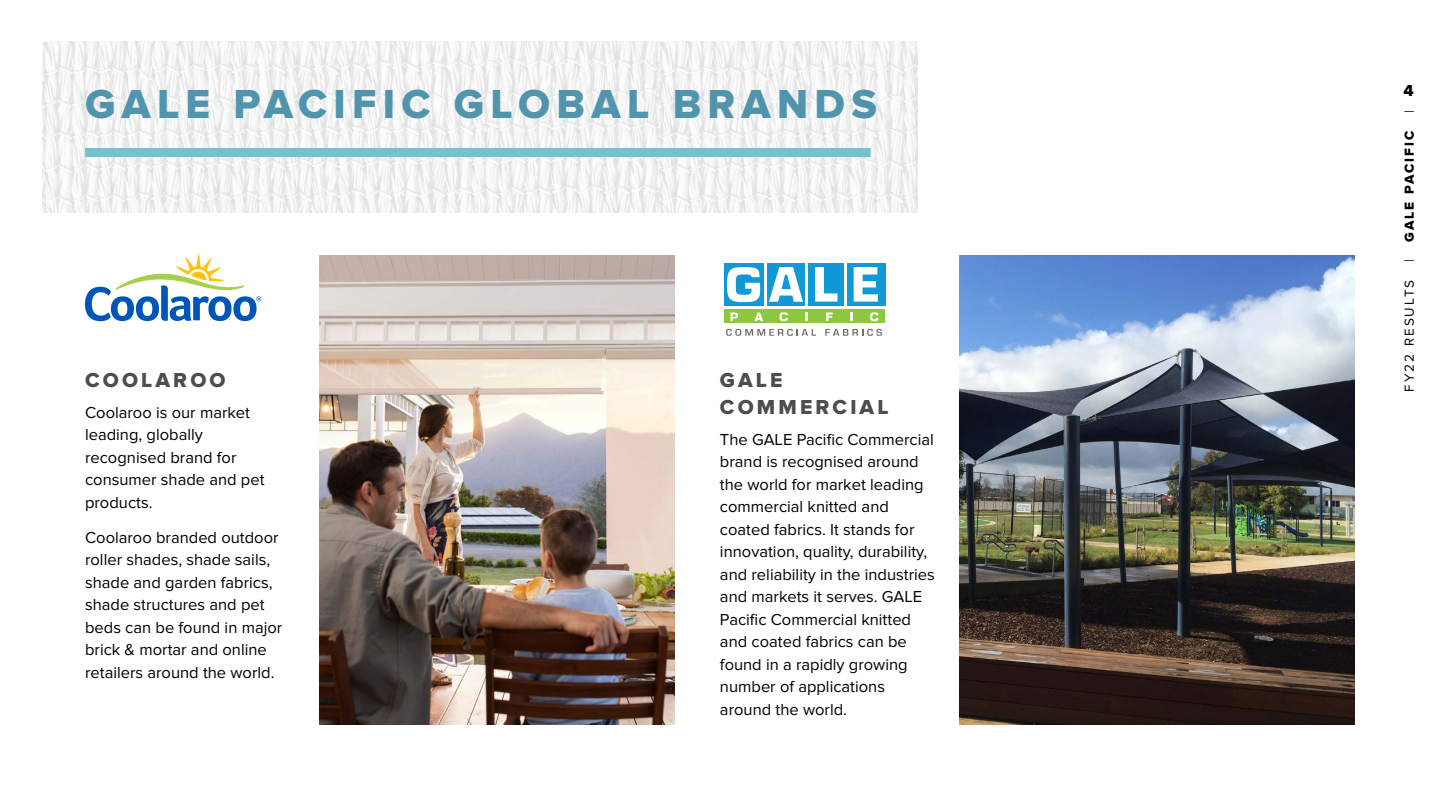
<style>
.page{position:relative;width:1440px;height:810px;background:#fff}
.page>*{position:absolute;margin:0;border:0;box-sizing:border-box;transform-origin:0 0}
.t1{font:42px "Proxima Nova Extrabld";letter-spacing:.15em;color:#5194ad}
.t2{font:21px/27px "Proxima Nova Extrabld";letter-spacing:.15em;color:#4d4d4f}
.t3{font:16.5px/22.5px "Proxima Nova";color:#000}
.t4{font:16.5px "Proxima Nova Extrabld";color:#000}
.t5{font:13.5px "Proxima Nova";letter-spacing:.15em;color:#000}
.t6{font:13.5px "Proxima Nova Extrabld";letter-spacing:.15em;color:#000}
</style>
<div class="page">
<img style="left:43px;top:41px;width:874px;height:172px">
<svg style="left:85px;top:254px;width:176px;height:67px"></svg>
<svg style="left:726px;top:329px;width:90px;height:7px"></svg>
<svg style="left:825px;top:329px;width:56px;height:7px"></svg>
<div style="left:847px;top:264px;width:38px;height:42px;background:#1099d6"></div>
<div style="left:808px;top:264px;width:35px;height:42px;background:#1099d6"></div>
<div style="left:767px;top:264px;width:37px;height:42px;background:#1099d6"></div>
<div style="left:724px;top:264px;width:40px;height:42px;background:#1099d6"></div>
<div style="left:724px;top:310px;width:161px;height:13px;background:#8dc63f"></div>
<svg style="left:727px;top:267px;width:33px;height:35px"></svg>
<svg style="left:769px;top:267px;width:34px;height:35px"></svg>
<svg style="left:815px;top:267px;width:22px;height:35px"></svg>
<svg style="left:853px;top:267px;width:24px;height:35px"></svg>
<svg style="left:754px;top:313px;width:9px;height:8px"></svg>
<svg style="left:805px;top:313px;width:3px;height:8px"></svg>
<svg style="left:826px;top:313px;width:6px;height:8px"></svg>
<svg style="left:850px;top:313px;width:2px;height:8px"></svg>
<svg style="left:779px;top:312px;width:8px;height:9px"></svg>
<svg style="left:870px;top:312px;width:8px;height:9px"></svg>
<svg style="left:730px;top:313px;width:8px;height:8px"></svg>
<img style="left:960px;top:255px;width:394px;height:470px">
<img style="left:319px;top:255px;width:355px;height:470px">
<div style="left:85px;top:148px;width:785px;height:9px;background:#76c1cd"></div>
<h1 class="t1" style="left:85px;top:80px;width:793px">GALE PACIFIC GLOBAL BRANDS</h1>
<p class="t2" style="left:85px;top:367px;width:142px">COOLAROO</p>
<p class="t3" style="left:85px;top:401px;width:181px">Coolaroo is our market leading, globally recognised brand for consumer shade and pet products.</p>
<p class="t3" style="left:85px;top:526px;width:199px">Coolaroo branded outdoor roller shades, shade sails, shade and garden fabrics, shade structures and pet beds can be found in major brick &amp; mortar and online retailers around the world.</p>
<p class="t2" style="left:720px;top:367px;width:170px">GALE<br>COMMERCIAL</p>
<p class="t3" style="left:720px;top:428px;width:216px">The GALE Pacific Commercial brand is recognised around the world for market leading commercial knitted and coated fabrics. It stands for innovation, quality, durability, and reliability in the industries and markets it serves. GALE<br>Pacific Commercial knitted and coated fabrics can be found in a rapidly growing number of applications around the world.</p>
<p class="t4" style="left:1403px;top:81px;width:12px">4</p>
<p class="t5" style="left:1401px;top:113px;width:4px;rotate:-90deg">|</p>
<p class="t6" style="left:1401px;top:242px;width:112px;rotate:-90deg">GALE PACIFIC</p>
<p class="t5" style="left:1401px;top:262px;width:4px;rotate:-90deg">|</p>
<p class="t5" style="left:1401px;top:392px;width:113px;rotate:-90deg">FY22 RESULTS</p>
</div>
